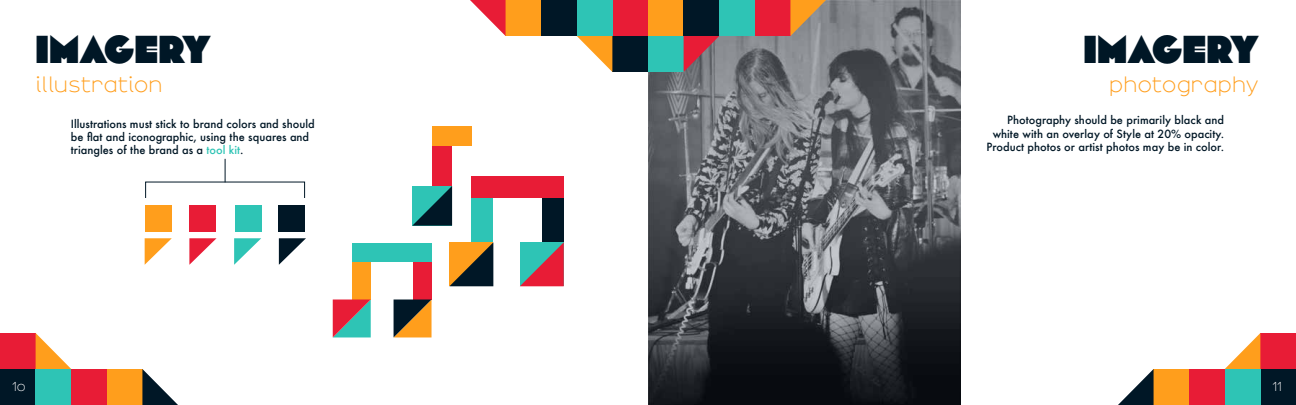
<style>
.page{position:relative;width:1296px;height:405px;background:#fff}
.page>*{position:absolute;margin:0;border:0;box-sizing:border-box;transform-origin:0 0}
.t1{font:900 42px "Arbotek";color:#001726}
.t2{font:300 24px "Arbotek";color:#ff9e1c}
.t3{font:300 14px "Arbotek";color:#fff}
.t4{font:500 11px/13.2px "Futura";color:#001726}
.s1{color:#2ec4b5}
</style>
<div class="page">
<img style="left:648px;top:0;width:312px;height:405px">
<div style="left:1260px;top:333px;width:36px;height:36px;background:#e81c36"></div>
<svg style="left:1225px;top:333px;width:35px;height:36px"></svg>
<div style="left:1154px;top:369px;width:35px;height:36px;background:#ff9e1c"></div>
<svg style="left:1118px;top:369px;width:36px;height:36px"></svg>
<div style="left:1189px;top:369px;width:36px;height:36px;background:#e81c36"></div>
<div style="left:1260px;top:369px;width:36px;height:36px;background:#001726"></div>
<div style="left:1225px;top:369px;width:35px;height:36px;background:#2ec4b5"></div>
<div style="left:648px;top:36px;width:36px;height:36px;background:#2ec4b5"></div>
<svg style="left:684px;top:36px;width:35px;height:36px"></svg>
<div style="left:755px;top:0;width:35px;height:36px;background:#e81c36"></div>
<svg style="left:790px;top:0;width:36px;height:36px"></svg>
<div style="left:719px;top:0;width:36px;height:36px;background:#2ec4b5"></div>
<div style="left:648px;top:0;width:36px;height:36px;background:#ff9e1c"></div>
<div style="left:684px;top:0;width:35px;height:36px;background:#001726"></div>
<div style="left:0;top:333px;width:36px;height:36px;background:#e81c36"></div>
<svg style="left:36px;top:333px;width:35px;height:36px"></svg>
<div style="left:107px;top:369px;width:35px;height:36px;background:#ff9e1c"></div>
<svg style="left:142px;top:369px;width:36px;height:36px"></svg>
<div style="left:71px;top:369px;width:36px;height:36px;background:#e81c36"></div>
<div style="left:0;top:369px;width:36px;height:36px;background:#001726"></div>
<div style="left:36px;top:369px;width:35px;height:36px;background:#2ec4b5"></div>
<div style="left:352px;top:262px;width:19px;height:38px;background:#ff9e1c"></div>
<div style="left:413px;top:262px;width:19px;height:38px;background:#e81c36"></div>
<div style="left:352px;top:243px;width:80px;height:19px;background:#2ec4b5"></div>
<svg style="left:394px;top:300px;width:38px;height:37px"></svg>
<svg style="left:333px;top:300px;width:38px;height:37px"></svg>
<svg style="left:412px;top:186px;width:40px;height:40px;background:#176f6e"></svg>
<div style="left:432px;top:146px;width:20px;height:40px;background:#e81c36"></div>
<div style="left:432px;top:126px;width:40px;height:20px;background:#ff9e1c"></div>
<div style="left:145px;top:205px;width:26px;height:27px;background:#ff9e1c"></div>
<div style="left:189px;top:205px;width:27px;height:27px;background:#e81c36"></div>
<div style="left:235px;top:205px;width:26px;height:27px;background:#2ec4b5"></div>
<div style="left:279px;top:205px;width:26px;height:27px;background:#001726"></div>
<svg style="left:145px;top:238px;width:27px;height:27px"></svg>
<svg style="left:189px;top:238px;width:28px;height:27px"></svg>
<svg style="left:234px;top:238px;width:27px;height:27px"></svg>
<svg style="left:279px;top:238px;width:27px;height:27px"></svg>
<svg style="left:225px;top:159px;width:1px;height:23px"></svg>
<svg style="left:449px;top:242px;width:44px;height:44px;background:#835c20"></svg>
<svg style="left:520px;top:242px;width:44px;height:44px;background:#897176"></svg>
<div style="left:471px;top:198px;width:22px;height:44px;background:#2ec4b5"></div>
<div style="left:542px;top:198px;width:22px;height:44px;background:#001726"></div>
<div style="left:471px;top:176px;width:93px;height:22px;background:#e81c36"></div>
<div style="left:612px;top:36px;width:36px;height:36px;background:#001726"></div>
<svg style="left:577px;top:36px;width:35px;height:36px"></svg>
<div style="left:506px;top:0;width:35px;height:36px;background:#ff9e1c"></div>
<svg style="left:470px;top:0;width:36px;height:36px"></svg>
<div style="left:541px;top:0;width:36px;height:36px;background:#001726"></div>
<div style="left:612px;top:0;width:36px;height:36px;background:#e81c36"></div>
<div style="left:577px;top:0;width:35px;height:36px;background:#2ec4b5"></div>
<h1 class="t1" style="left:36px;top:26px;width:177px">IMAGERY</h1>
<h2 class="t2" style="left:36px;top:71px;width:129px">illustration</h2>
<p class="t4" style="left:71px;top:117px;width:245px">Illustrations must stick to brand colors and should be flat and iconographic, using the squares and triangles of the brand as a <span class="s1">tool kit</span>.</p>
<p class="t4" style="left:987px;top:114px;width:239px;text-align:right">Photography should be primarily black and white with an overlay of Style at 20% opacity.<br>Product photos or artist photos may be in color.</p>
<h1 class="t1" style="left:1084px;top:26px;width:177px">IMAGERY</h1>
<h2 class="t2" style="left:1109px;top:71px;width:151px">photography</h2>
<p class="t3" style="left:12px;top:379px;width:15px">10</p>
<p class="t3" style="left:1272px;top:379px;width:11px">11</p>
</div>
